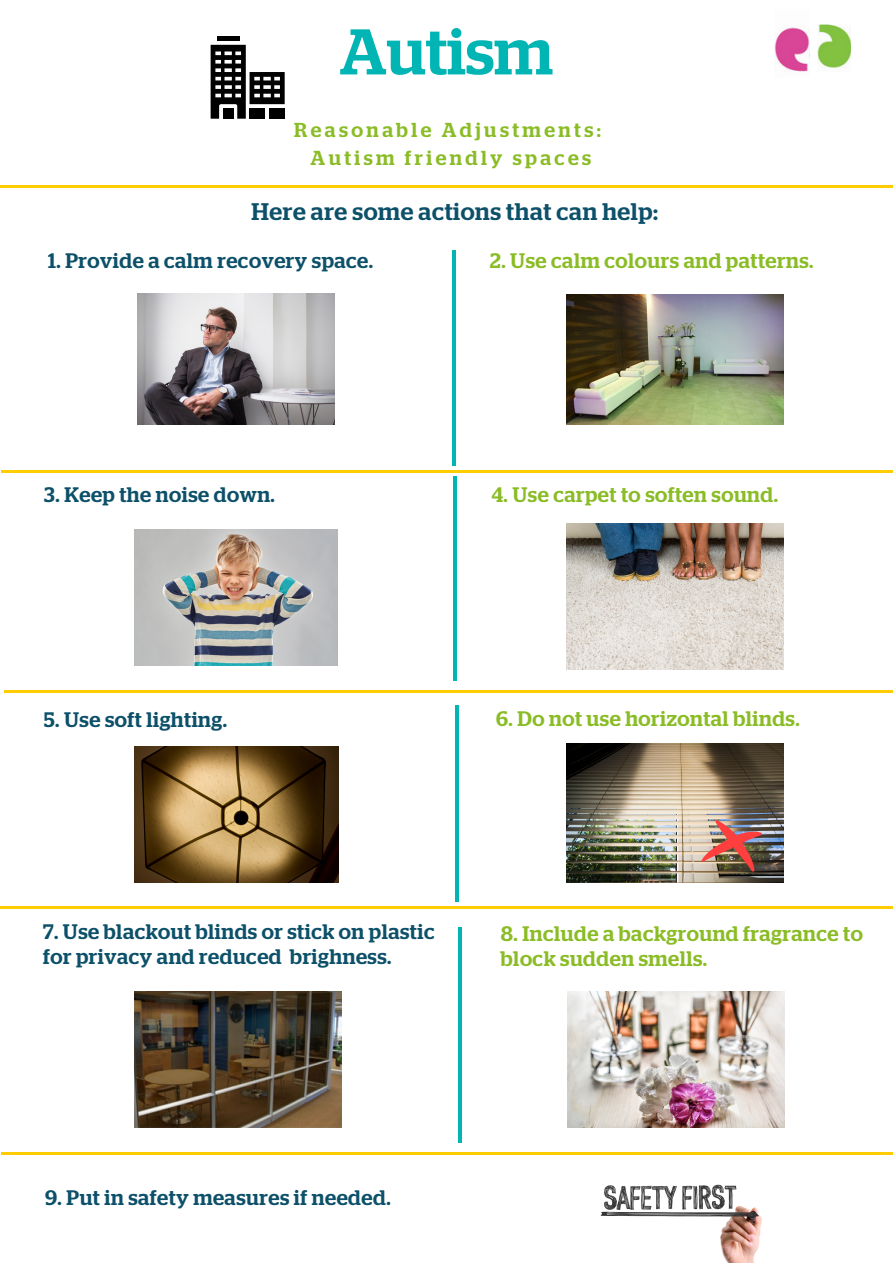
<style>
.page{position:relative;width:893px;height:1264px;background:#fff}
.page>*{position:absolute;margin:0;border:0;box-sizing:border-box;transform-origin:0 0}
.t1{font:500 64.35px "Stag";color:#00b5b4}
.t2{font:500 24px "Stag";letter-spacing:.025em;color:#0c5069}
.t3{font:500 21px/24.8px "Stag";letter-spacing:.025em;color:#0c5069}
.t4{font:500 21px/24.8px "Stag";letter-spacing:.025em;color:#8abc25}
.t5{font:500 20.25px/28px "Stag";letter-spacing:.17em;color:#8abc25;text-align:center}
</style>
<div class="page">
<img style="left:134px;top:529px;width:204px;height:136px">
<img style="left:135px;top:746px;width:203px;height:136px">
<img style="left:566px;top:743px;width:217px;height:139px">
<img style="left:701px;top:820px;width:60px;height:51px">
<img style="left:135px;top:991px;width:206px;height:136px">
<img style="left:138px;top:293px;width:196px;height:131px">
<hr style="left:217px;top:37px;width:22px;height:4px;background:#000">
<svg style="left:211px;top:45px;width:74px;height:74px"></svg>
<hr style="left:452px;top:249px;width:3px;height:216px;background:#00b5b4">
<img style="left:817px;top:24px;width:33px;height:44px">
<img style="left:774px;top:27px;width:35px;height:45px">
<hr style="left:0;top:186px;width:892px;height:2px;background:#fc0">
<hr style="left:1px;top:470px;width:891px;height:2px;background:#fc0">
<hr style="left:5px;top:690px;width:887px;height:2px;background:#fc0">
<hr style="left:0;top:906px;width:892px;height:2px;background:#fc0">
<hr style="left:1px;top:1152px;width:891px;height:2px;background:#fc0">
<img style="left:566px;top:295px;width:217px;height:129px">
<img style="left:567px;top:991px;width:217px;height:136px">
<img style="left:566px;top:524px;width:217px;height:146px">
<img style="left:600px;top:1184px;width:162px;height:78px">
<hr style="left:458px;top:926px;width:3px;height:216px;background:#00b5b4">
<hr style="left:455px;top:704px;width:3px;height:197px;background:#00b5b4">
<hr style="left:453px;top:476px;width:4px;height:204px;background:#00b5b4">
<h1 class="t1" style="left:339px;top:23px;width:215px">Autism</h1>
<p class="t5" style="left:294px;top:117px;width:308px">Reasonable Adjustments:<br>Autism friendly spaces</p>
<p class="t2" style="left:251px;top:201px;width:408px">Here are some actions that can help:</p>
<p class="t4" style="left:490px;top:249px;width:325px">2. Use calm colours and patterns.</p>
<p class="t3" style="left:48px;top:249px;width:326px">1. Provide a calm recovery space.</p>
<p class="t3" style="left:44px;top:483px;width:232px">3. Keep the noise down.</p>
<p class="t4" style="left:491px;top:483px;width:288px">4. Use carpet to soften sound.</p>
<p class="t3" style="left:44px;top:708px;width:184px">5. Use soft lighting.</p>
<p class="t4" style="left:496px;top:707px;width:305px">6. Do not use horizontal blinds.</p>
<p class="t3" style="left:43px;top:920px;width:393px">7. Use blackout blinds or stick on plastic for privacy and reduced brighness.</p>
<p class="t4" style="left:501px;top:922px;width:363px">8. Include a background fragrance to block sudden smells.</p>
<p class="t3" style="left:45px;top:1185px;width:347px">9. Put in safety measures if needed.</p>
</div>
